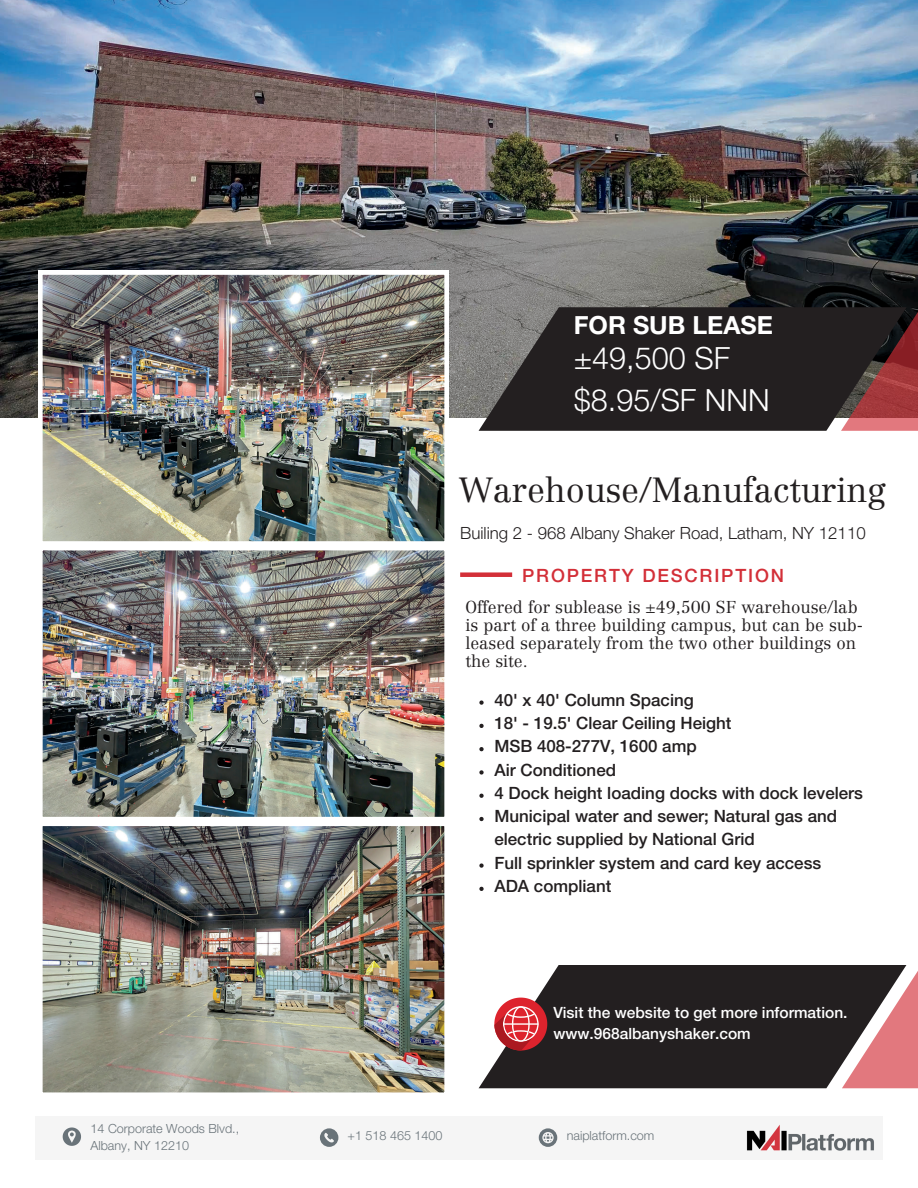
<style>
.page{position:relative;width:918px;height:1188px;background:#fff}
.page>*{position:absolute;margin:0;border:0;box-sizing:border-box;transform-origin:0 0}
.t1{font:300 34.35px "Centennial LT Std";color:#231f20}
.t2{font:300 30.6px/42.3px "Helvetica Neue LT Std";color:#fff}
.t3{font:700 25.05px "Helvetica Neue LT Std";color:#fff}
.t4{font:500 18.3px "Helvetica Neue LT Std";letter-spacing:.1em;color:#d32f38}
.t5{font:500 16.95px/23.2px "Helvetica Neue LT Std";color:#231f20}
.t6{font:300 16.95px/18px "Centennial LT Std";color:#231f20}
.t7{font:300 16.8px "Helvetica Neue LT Std";color:#231f20}
.t8{font:500 15.45px "Helvetica Neue LT Std";color:#fff}
.t9{font:300 12.6px "Helvetica Neue LT Std";color:#697379}
</style>
<div class="page">
<img style="left:0;top:0;width:918px;height:417px">
<img style="left:38px;top:270px;width:411px;height:272px">
<img style="left:42px;top:550px;width:403px;height:267px">
<img style="left:42px;top:826px;width:403px;height:267px">
<div style="left:460px;top:572px;width:52px;height:5px;background:#d32f38"></div>
<div style="left:35px;top:1116px;width:848px;height:44px;background:#f5f5f5"></div>
<svg style="left:63px;top:1127px;width:18px;height:19px"></svg>
<svg style="left:320px;top:1128px;width:18px;height:19px"></svg>
<svg style="left:539px;top:1128px;width:18px;height:19px"></svg>
<img style="left:747px;top:1125px;width:127px;height:26px">
<svg style="left:479px;top:307px;width:362px;height:124px;background:#2e2b2b"></svg>
<svg style="left:841px;top:307px;width:77px;height:124px;background:#673335"></svg>
<svg style="left:479px;top:965px;width:363px;height:123px;background:#373435"></svg>
<svg style="left:842px;top:965px;width:76px;height:123px;fill:#e2787e"></svg>
<svg style="left:494px;top:998px;width:53px;height:53px;background:#c9535a"></svg>
<svg style="left:479px;top:700px;width:5px;height:5px"></svg>
<svg style="left:479px;top:724px;width:5px;height:4px"></svg>
<svg style="left:479px;top:747px;width:5px;height:4px"></svg>
<svg style="left:479px;top:770px;width:5px;height:5px"></svg>
<svg style="left:479px;top:794px;width:5px;height:4px"></svg>
<svg style="left:479px;top:817px;width:5px;height:4px"></svg>
<svg style="left:479px;top:863px;width:5px;height:5px"></svg>
<svg style="left:479px;top:887px;width:5px;height:4px"></svg>
<h3 class="t9" style="left:91px;top:1124px;width:150px">14 Corporate Woods Blvd.,</h3>
<h2 class="t9" style="left:91px;top:1141px;width:100px">Albany, NY 12210</h2>
<p class="t3" style="left:574px;top:316px;width:201px">FOR SUB LEASE</p>
<p class="t2" style="left:574px;top:341px;width:197px">±49,500 SF $8.95/SF NNN</p>
<p class="t1" style="left:459px;top:476px;width:429px">Warehouse/Manufacturing</p>
<p class="t7" style="left:460px;top:527px;width:407px">Builing 2 - 968 Albany Shaker Road, Latham, NY 12110</p>
<p class="t4" style="left:522px;top:568px;width:263px">PROPERTY DESCRIPTION</p>
<p class="t6" style="left:466px;top:599px;width:399px">Offered for sublease is ±49,500 SF warehouse/lab is part of a three building campus, but can be sub&shy;leased separately from the two other buildings on the site.</p>
<p class="t5" style="left:494px;top:691px;width:201px">40' x 40' Column Spacing</p>
<p class="t5" style="left:494px;top:714px;width:239px">18' - 19.5' Clear Ceiling Height</p>
<p class="t5" style="left:494px;top:737px;width:204px">MSB 408-277V, 1600 amp</p>
<p class="t5" style="left:494px;top:760px;width:123px">Air Conditioned</p>
<h6 class="t5" style="left:494px;top:784px;width:370px">4 Dock height loading docks with dock levelers</h6>
<h6 class="t5" style="left:494px;top:807px;width:344px">Municipal water and sewer; Natural gas and electric supplied by National Grid</h6>
<p class="t5" style="left:494px;top:854px;width:328px">Full sprinkler system and card key access</p>
<p class="t5" style="left:494px;top:877px;width:118px">ADA compliant</p>
<h5 class="t8" style="left:553px;top:1007px;width:296px">Visit the website to get more information.</h5>
<p class="t8" style="left:553px;top:1028px;width:199px">www.968albanyshaker.com</p>
<h1 class="t9" style="left:348px;top:1131px;width:97px">+1 518 465 1400</h1>
<h5 class="t9" style="left:567px;top:1131px;width:89px">naiplatform.com</h5>
</div>
